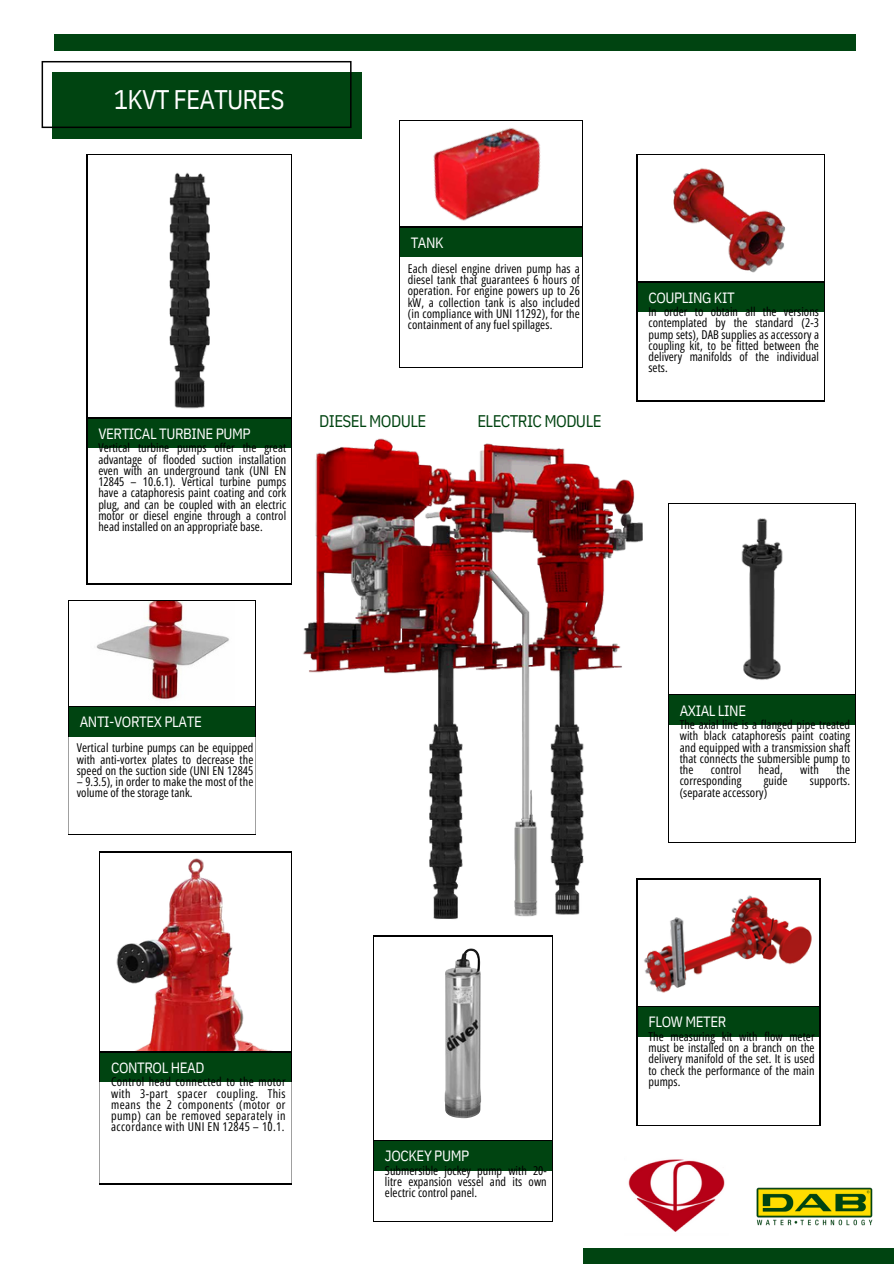
<style>
.page{position:relative;width:894px;height:1264px;background:#fff}
.page>*{position:absolute;margin:0;border:0;box-sizing:border-box;transform-origin:0 0}
.t1{font:26.85px "IBM Plex Sans Cond";letter-spacing:-.035em;color:#fff}
.t2{font:16.8px "IBM Plex Sans Cond";letter-spacing:-.035em;color:#041}
.t3{font:14.85px "IBM Plex Sans Cond";letter-spacing:-.03em;color:#fff}
.t4{font:12.15px/11.2px "Open Sans Condensed";letter-spacing:.005em;color:#000;text-align:justify}
</style>
<div class="page">
<img style="left:96px;top:601px;width:133px;height:99px">
<div style="left:68px;top:706px;width:187px;height:30px;background:#041"></div>
<hr style="left:68px;top:706px;width:188px;height:1px;background:#000">
<hr style="left:68px;top:706px;width:1px;height:30px;background:#000">
<hr style="left:255px;top:706px;width:1px;height:30px;background:#000">
<hr style="left:68px;top:736px;width:1px;height:98px;background:#000">
<hr style="left:255px;top:736px;width:1px;height:98px;background:#000">
<hr style="left:68px;top:834px;width:188px;height:1px;background:#000">
<hr style="left:68px;top:600px;width:188px;height:1px;background:#000">
<hr style="left:68px;top:600px;width:1px;height:106px;background:#000">
<hr style="left:255px;top:600px;width:1px;height:106px;background:#000">
<img style="left:115px;top:852px;width:169px;height:199px">
<div style="left:100px;top:1052px;width:191px;height:29px;background:#041"></div>
<hr style="left:99px;top:1051px;width:192px;height:1px;background:#000">
<svg style="left:99px;top:1052px;width:1px;height:29px"></svg>
<svg style="left:291px;top:1052px;width:1px;height:29px"></svg>
<hr style="left:99px;top:1081px;width:1px;height:102px;background:#000">
<hr style="left:291px;top:1081px;width:1px;height:102px;background:#000">
<hr style="left:99px;top:1183px;width:192px;height:1px;background:#000">
<hr style="left:99px;top:851px;width:192px;height:1px;background:#000">
<hr style="left:99px;top:852px;width:1px;height:199px;background:#000">
<hr style="left:291px;top:852px;width:1px;height:199px;background:#000">
<img style="left:412px;top:120px;width:152px;height:107px">
<div style="left:87px;top:418px;width:204px;height:30px;background:#041"></div>
<hr style="left:87px;top:418px;width:204px;height:1px;background:#000">
<hr style="left:87px;top:418px;width:1px;height:30px;background:#000">
<hr style="left:87px;top:448px;width:1px;height:136px;background:#000">
<hr style="left:87px;top:584px;width:204px;height:1px;background:#000">
<hr style="left:87px;top:154px;width:204px;height:1px;background:#000">
<hr style="left:87px;top:154px;width:1px;height:264px;background:#000">
<hr style="left:291px;top:154px;width:1px;height:264px;background:#000">
<div style="left:52px;top:73px;width:309px;height:65px;background:#041"></div>
<svg style="left:42px;top:61px;width:309px;height:67px"></svg>
<div style="left:373px;top:1140px;width:179px;height:30px;background:#041"></div>
<hr style="left:373px;top:1140px;width:179px;height:1px;background:#000">
<hr style="left:373px;top:1140px;width:1px;height:30px;background:#000">
<hr style="left:552px;top:1140px;width:1px;height:30px;background:#000">
<hr style="left:373px;top:1170px;width:1px;height:50px;background:#000">
<hr style="left:552px;top:1170px;width:1px;height:50px;background:#000">
<hr style="left:373px;top:1220px;width:179px;height:1px;background:#000">
<hr style="left:373px;top:936px;width:1px;height:204px;background:#000">
<hr style="left:552px;top:936px;width:1px;height:204px;background:#000">
<div style="left:668px;top:694px;width:187px;height:30px;background:#041"></div>
<hr style="left:667px;top:694px;width:188px;height:1px;background:#000">
<svg style="left:855px;top:695px;width:1px;height:29px"></svg>
<hr style="left:667px;top:724px;width:1px;height:118px;background:#000">
<hr style="left:855px;top:724px;width:1px;height:118px;background:#000">
<hr style="left:667px;top:842px;width:188px;height:1px;background:#000">
<hr style="left:667px;top:503px;width:188px;height:1px;background:#000">
<hr style="left:667px;top:503px;width:1px;height:191px;background:#000">
<hr style="left:855px;top:503px;width:1px;height:191px;background:#000">
<img style="left:284px;top:417px;width:373px;height:529px">
<img style="left:741px;top:518px;width:42px;height:162px">
<div style="left:636px;top:282px;width:188px;height:30px;background:#041"></div>
<hr style="left:636px;top:282px;width:188px;height:1px;background:#000">
<hr style="left:636px;top:282px;width:1px;height:30px;background:#000">
<hr style="left:823px;top:282px;width:1px;height:30px;background:#000">
<hr style="left:636px;top:312px;width:1px;height:89px;background:#000">
<hr style="left:823px;top:312px;width:1px;height:89px;background:#000">
<hr style="left:636px;top:401px;width:188px;height:1px;background:#000">
<hr style="left:636px;top:154px;width:188px;height:1px;background:#000">
<hr style="left:636px;top:154px;width:1px;height:128px;background:#000">
<hr style="left:823px;top:154px;width:1px;height:128px;background:#000">
<img style="left:673px;top:168px;width:112px;height:105px">
<img style="left:444px;top:948px;width:37px;height:170px">
<img style="left:169px;top:172px;width:41px;height:237px">
<div style="left:399px;top:227px;width:183px;height:30px;background:#041"></div>
<hr style="left:399px;top:227px;width:183px;height:1px;background:#000">
<hr style="left:399px;top:227px;width:1px;height:30px;background:#000">
<hr style="left:582px;top:227px;width:1px;height:30px;background:#000">
<hr style="left:399px;top:257px;width:1px;height:110px;background:#000">
<hr style="left:582px;top:257px;width:1px;height:110px;background:#000">
<hr style="left:399px;top:367px;width:183px;height:1px;background:#000">
<hr style="left:399px;top:121px;width:183px;height:1px;background:#000">
<hr style="left:399px;top:121px;width:1px;height:106px;background:#000">
<hr style="left:582px;top:121px;width:1px;height:106px;background:#000">
<div style="left:636px;top:1006px;width:183px;height:30px;background:#041"></div>
<hr style="left:636px;top:1006px;width:184px;height:1px;background:#000">
<hr style="left:636px;top:1006px;width:1px;height:30px;background:#000">
<hr style="left:819px;top:1006px;width:1px;height:30px;background:#000">
<hr style="left:636px;top:1036px;width:1px;height:89px;background:#000">
<hr style="left:819px;top:1036px;width:1px;height:89px;background:#000">
<hr style="left:636px;top:1125px;width:184px;height:1px;background:#000">
<hr style="left:636px;top:878px;width:184px;height:1px;background:#000">
<hr style="left:636px;top:879px;width:1px;height:127px;background:#000">
<hr style="left:819px;top:879px;width:1px;height:127px;background:#000">
<img style="left:641px;top:893px;width:171px;height:100px">
<div style="left:54px;top:34px;width:801px;height:16px;background:#041"></div>
<div style="left:583px;top:1247px;width:310px;height:16px;background:#041"></div>
<img style="left:756px;top:1187px;width:117px;height:39px">
<img style="left:628px;top:1159px;width:97px;height:73px">
<p class="t1" style="left:114px;top:81px;width:172px">1KVT FEATURES</p>
<h2 class="t3" style="left:98px;top:423px;width:154px">VERTICAL TURBINE PUMP</h2>
<p class="t4" style="left:98px;top:442px;width:189px">Vertical turbine pumps offer the great advantage of flooded suction installation even with an underground tank (UNI EN 12845 – 10.6.1). Vertical turbine pumps have a cataphoresis paint coating and cork plug, and can be coupled with an electric motor or diesel engine through a control head installed on an appropriate base.</p>
<p class="t3" style="left:410px;top:233px;width:35px">TANK</p>
<p class="t4" style="left:407px;top:262px;width:174px">Each diesel engine driven pump has a diesel tank that guarantees 6 hours of operation. For engine powers up to 26 kW, a collection tank is also included (in compliance with UNI 11292), for the containment of any fuel spillages.</p>
<p class="t2" style="left:319px;top:410px;width:109px">DIESEL MODULE</p>
<p class="t2" style="left:477px;top:410px;width:126px">ELECTRIC MODULE</p>
<p class="t3" style="left:648px;top:287px;width:88px">COUPLING KIT</p>
<p class="t4" style="left:648px;top:306px;width:172px">In order to obtain all the versions contemplated by the standard (2-3 pump sets), DAB supplies as accessory a coupling kit, to be fitted between the delivery manifolds of the individual sets.</p>
<p class="t3" style="left:80px;top:712px;width:123px">ANTI-VORTEX PLATE</p>
<p class="t4" style="left:77px;top:742px;width:178px">Vertical turbine pumps can be equipped with anti-vortex plates to decrease the speed on the suction side (UNI EN 12845</p>
<p class="t4" style="left:77px;top:775px;width:178px">– 9.3.5), in order to make the most of the volume of the storage tank.</p>
<p class="t3" style="left:679px;top:700px;width:68px">AXIAL LINE</p>
<p class="t4" style="left:679px;top:718px;width:172px">The axial line is a flanged pipe treated with black cataphoresis paint coating and equipped with a transmission shaft that connects the submersible pump to the</p>
<p class="t4" style="left:710px;top:763px;width:32px">control</p>
<p class="t4" style="left:758px;top:763px;width:26px">head,</p>
<p class="t4" style="left:800px;top:763px;width:20px">with</p>
<p class="t4" style="left:836px;top:763px;width:15px">the</p>
<p class="t4" style="left:679px;top:775px;width:63px">corresponding</p>
<p class="t4" style="left:763px;top:775px;width:25px">guide</p>
<p class="t4" style="left:809px;top:775px;width:42px">supports.</p>
<p class="t4" style="left:679px;top:786px;width:89px">(separate accessory)</p>
<p class="t3" style="left:111px;top:1057px;width:95px">CONTROL HEAD</p>
<h2 class="t4" style="left:111px;top:1075px;width:176px">Control head connected to the motor with 3-part spacer coupling. This means the 2 components (motor or pump) can be removed separately in accordance with UNI EN 12845 – 10.1.</h2>
<p class="t3" style="left:385px;top:1145px;width:86px">JOCKEY PUMP</p>
<p class="t4" style="left:385px;top:1164px;width:163px">Submersible jockey pump with 20- litre expansion vessel and its own electric control panel.</p>
<h3 class="t3" style="left:648px;top:1012px;width:79px">FLOW METER</h3>
<p class="t4" style="left:648px;top:1030px;width:168px">The measuring kit with flow meter must be installed on a branch on the delivery manifold of the set. It is used to check the performance of the main pumps.</p>
</div>
